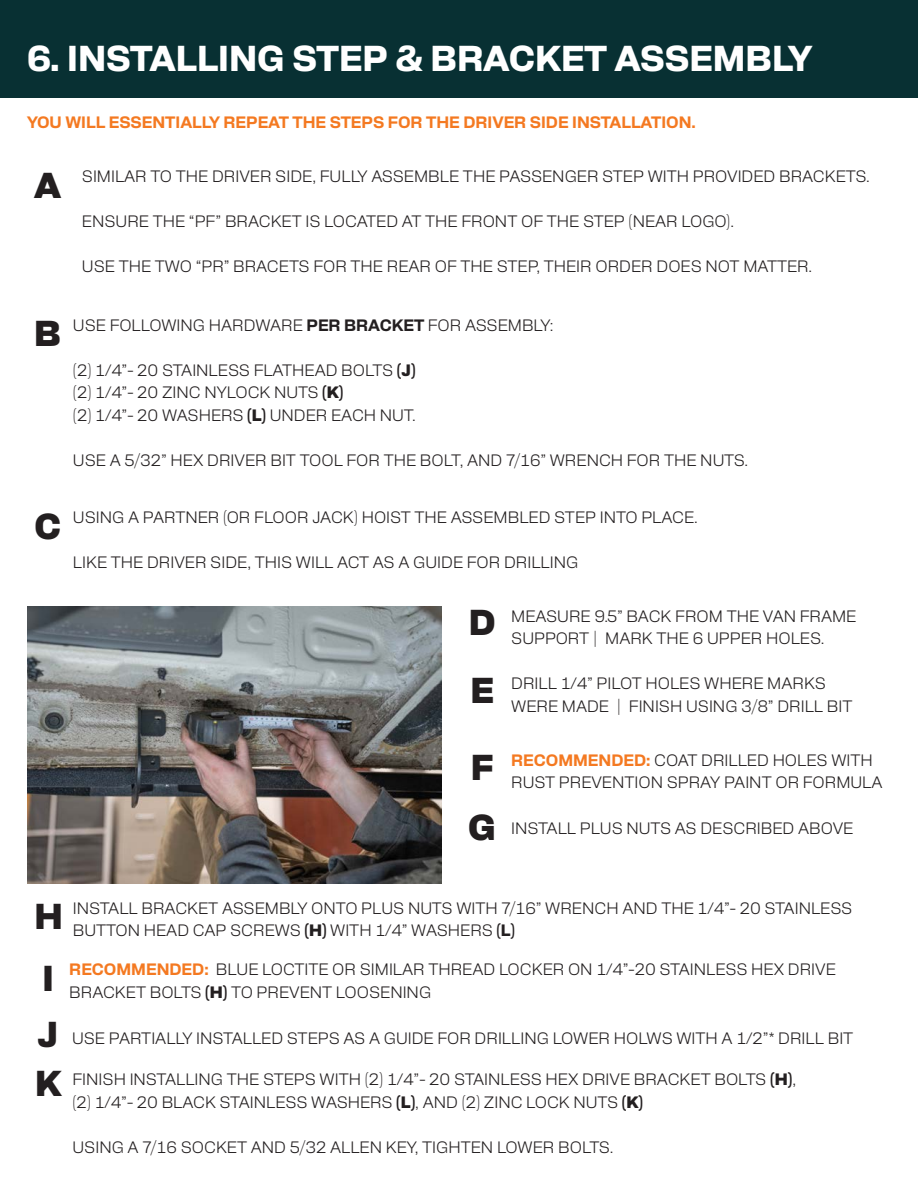
<style>
.page{position:relative;width:918px;height:1188px;background:#fff}
.page>*{position:absolute;margin:0;border:0;box-sizing:border-box;transform-origin:0 0}
.t1{font:800 36px "Alfabet";color:#fff}
.t2{font:300 16.5px/22.5px "Alfabet";color:#231f20}
.t3{font:700 16.5px "Alfabet";color:#f47921}
.s1{font-weight:900;font-size:36px}
.s2{font-weight:700}
.s3{font-weight:900}
.s4{font-weight:700;color:#f47921}
.s5{font-weight:800}
</style>
<div class="page">
<div style="left:0;top:0;width:918px;height:97px;background:#083033"></div>
<img style="left:28px;top:607px;width:414px;height:276px">
<h1 class="t1" style="left:27px;top:31px;width:787px">6. INSTALLING STEP &amp; BRACKET ASSEMBLY</h1>
<p class="t3" style="left:27px;top:110px;width:670px">YOU WILL ESSENTIALLY REPEAT THE STEPS FOR THE DRIVER SIDE INSTALLATION.</p>
<p class="t2" style="left:34px;top:164px;width:837px"><span class="s1">A</span> SIMILAR TO THE DRIVER SIDE, FULLY ASSEMBLE THE PASSENGER STEP WITH PROVIDED BRACKETS.</p>
<p class="t2" style="left:82px;top:209px;width:654px">ENSURE THE “PF” BRACKET IS LOCATED AT THE FRONT OF THE STEP (NEAR LOGO).</p>
<p class="t2" style="left:82px;top:254px;width:732px">USE THE TWO “PR” BRACETS FOR THE REAR OF THE STEP, THEIR ORDER DOES NOT MATTER.</p>
<p class="t2" style="left:34px;top:312px;width:521px"><span class="s1">B</span> USE FOLLOWING HARDWARE <span class="s2">PER BRACKET</span> FOR ASSEMBLY:</p>
<p class="t2" style="left:73px;top:357px;width:344px">(2) 1⁄4”- 20 STAINLESS FLATHEAD BOLTS <span class="s3">(J) </span>(2) 1⁄4”- 20 ZINC NYLOCK NUTS <span class="s3">(K)<br></span>(2) 1⁄4”- 20 WASHERS <span class="s3">(L)</span> UNDER EACH NUT.</p>
<p class="t2" style="left:73px;top:447px;width:677px">USE A 5/32” HEX DRIVER BIT TOOL FOR THE BOLT, AND 7/16” WRENCH FOR THE NUTS.</p>
<p class="t2" style="left:34px;top:505px;width:665px"><span class="s1">C</span> USING A PARTNER (OR FLOOR JACK) HOIST THE ASSEMBLED STEP INTO PLACE.</p>
<p class="t2" style="left:73px;top:550px;width:507px">LIKE THE DRIVER SIDE, THIS WILL ACT AS A GUIDE FOR DRILLING</p>
<p class="t2" style="left:511px;top:603px;width:347px;text-indent:-42px"><span class="s1">D</span> MEASURE 9.5” BACK FROM THE VAN FRAME<br>SUPPORT | MARK THE 6 UPPER HOLES.</p>
<p class="t2" style="left:511px;top:671px;width:343px;text-indent:-41px"><span class="s1">E</span> DRILL 1⁄4” PILOT HOLES WHERE MARKS<br>WERE MADE | FINISH USING 3/8” DRILL BIT</p>
<p class="t2" style="left:511px;top:748px;width:373px;text-indent:-40px"><span class="s1">F</span> <span class="s4">RECOMMENDED:</span> COAT DRILLED HOLES WITH<br>RUST PREVENTION SPRAY PAINT OR FORMULA</p>
<p class="t2" style="left:468px;top:816px;width:387px"><span class="s1">G</span> INSTALL PLUS NUTS AS DESCRIBED ABOVE</p>
<p class="t2" style="left:73px;top:896px;width:781px;text-indent:-39px"><span class="s1">H</span> INSTALL BRACKET ASSEMBLY ONTO PLUS NUTS WITH 7/16” WRENCH AND THE 1⁄4”- 20 STAINLESS<br>BUTTON HEAD CAP SCREWS <span class="s3">(H)</span> WITH 1⁄4” WASHERS <span class="s5">(L)</span></p>
<p class="t2" style="left:69px;top:957px;width:768px;text-indent:-27px"><span class="s1">I</span> <span class="s4">RECOMMENDED:</span> BLUE LOCTITE OR SIMILAR THREAD LOCKER ON 1⁄4”-20 STAINLESS HEX DRIVE<br>BRACKET BOLTS <span class="s3">(H)</span> TO PREVENT LOOSENING</p>
<p class="t2" style="left:37px;top:1025px;width:818px"><span class="s1">J</span> USE PARTIALLY INSTALLED STEPS AS A GUIDE FOR DRILLING LOWER HOLWS WITH A 1⁄2”* DRILL BIT</p>
<p class="t2" style="left:72px;top:1067px;width:725px;text-indent:-37px"><span class="s1">K</span> FINISH INSTALLING THE STEPS WITH (2) 1⁄4”- 20 STAINLESS HEX DRIVE BRACKET BOLTS <span class="s3">(H)</span>, (2) 1⁄4”- 20 BLACK STAINLESS WASHERS <span class="s3">(L)</span>, AND (2) ZINC LOCK NUTS <span class="s3">(K)</span></p>
<p class="t2" style="left:72px;top:1135px;width:543px">USING A 7/16 SOCKET AND 5/32 ALLEN KEY, TIGHTEN LOWER BOLTS.</p>
</div>
